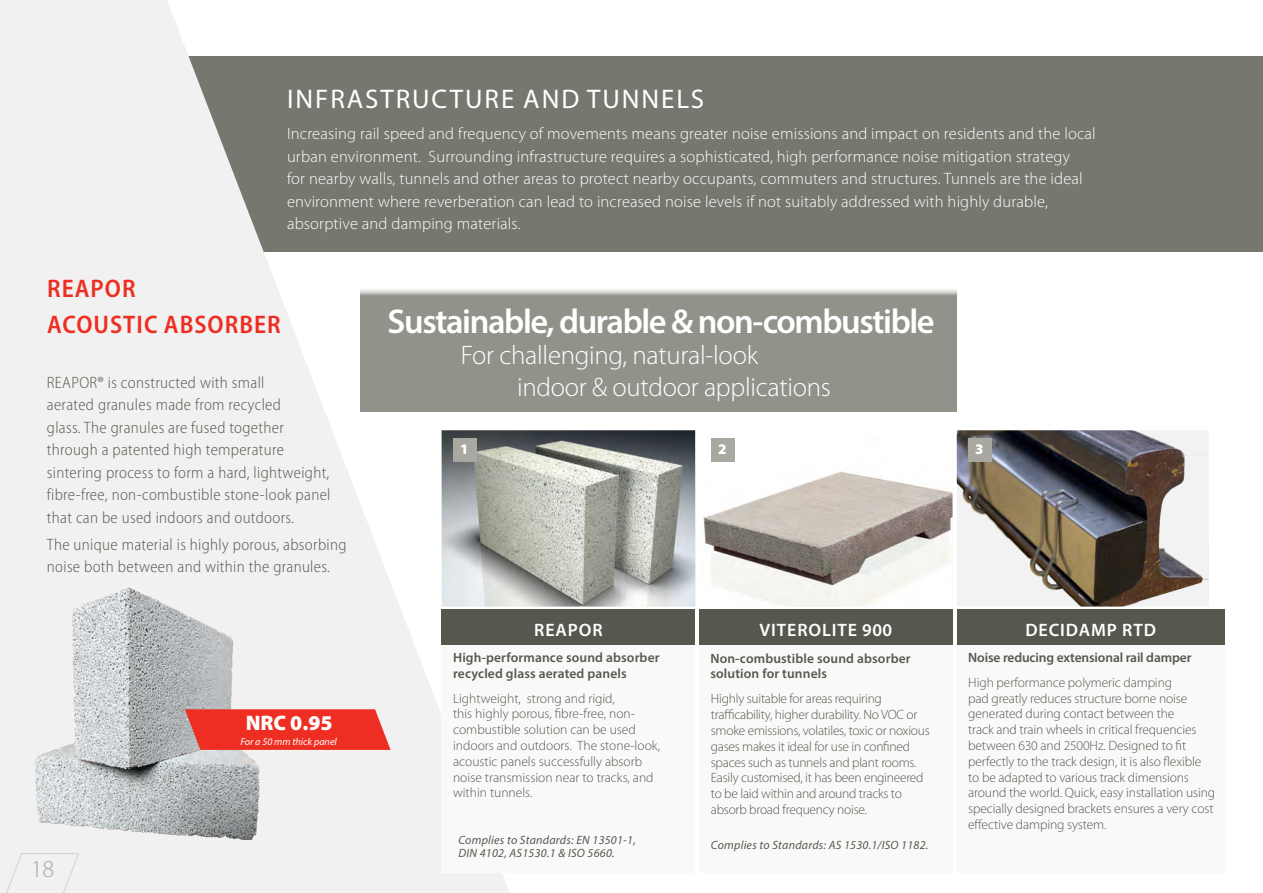
<style>
.page{position:relative;width:1263px;height:893px;background:#fff}
.page>*{position:absolute;margin:0;border:0;box-sizing:border-box;transform-origin:0 0}
.t1{font:600 34.5px "Myriad Pro";letter-spacing:-.04em;color:#fff}
.t2{font:27px "Myriad Pro";letter-spacing:.07em;color:#fff}
.t3{font:300 26.85px "Myriad Pro";letter-spacing:-.01em;color:#fff}
.t4{font:600 semi-condensed 25.5px/36px "Myriad Pro";letter-spacing:.04em;color:#ee2e22}
.t5{font:300 24.3px "Myriad Pro";color:#a8a8a1}
.t6{font:900 21.15px "Myriad Pro";color:#fff}
.t7{font:600 18px "Myriad Pro";letter-spacing:.05em;color:#fff}
.t8{font:300 16.5px/22.5px "Myriad Pro";letter-spacing:.01em;color:#fff}
.t9{font:300 semi-condensed 16.5px/22.5px "Myriad Pro";letter-spacing:.02em;color:#58574e}
.t10{font:900 14.7px "Myriad Pro";color:#fff}
.t11{font:300 13.5px/15.8px "Myriad Pro";letter-spacing:-.01em;color:#58574e}
.t12{font:600 13.5px/15.8px "Myriad Pro";letter-spacing:.01em;color:#58574e}
.t13{font:600 13.5px "Myriad Pro";letter-spacing:-.01em;color:#58574e}
.t14{font:italic 12px/13.5px "Myriad Pro";letter-spacing:.02em;color:#58574e}
.t15{font:italic 10.2px "Myriad Pro";color:#fff}
</style>
<div class="page">
<div style="left:185px;top:56px;width:1078px;height:196px;background:#77776f"></div>
<svg style="left:0;top:0;width:510px;height:893px;fill:#f0f1f0"></svg>
<div style="left:1px;top:853px;width:78px;height:40px;background:#f0f1f0"></div>
<img style="left:35px;top:580px;width:224px;height:259px">
<svg style="left:185px;top:709px;width:206px;height:41px;background:#eb3c31"></svg>
<img style="left:957px;top:430px;width:252px;height:177px">
<img style="left:703px;top:438px;width:250px;height:169px">
<div style="left:957px;top:610px;width:268px;height:38px;background:#58574e"></div>
<div style="left:699px;top:610px;width:254px;height:38px;background:#58574e"></div>
<div style="left:957px;top:645px;width:268px;height:228px;background:#f9f9f9"></div>
<div style="left:699px;top:645px;width:254px;height:228px;background:#f9f9f9"></div>
<div style="left:968px;top:438px;width:24px;height:23px;background:#a8a8a1"></div>
<div style="left:711px;top:438px;width:23px;height:23px;background:#a8a8a1"></div>
<div style="left:360px;top:287px;width:597px;height:125px;background:#92928b"></div>
<img style="left:442px;top:430px;width:253px;height:177px">
<div style="left:442px;top:610px;width:253px;height:38px;background:#58574e"></div>
<div style="left:442px;top:645px;width:253px;height:228px;background:#f9f9f9"></div>
<div style="left:453px;top:438px;width:23px;height:23px;background:#a8a8a1"></div>
<p class="t2" style="left:287px;top:82px;width:418px">INFRASTRUCTURE AND TUNNELS</p>
<p class="t8" style="left:287px;top:122px;width:810px">Increasing rail speed and frequency of movements means greater noise emissions and impact on residents and the local urban environment. Surrounding infrastructure requires a sophisticated, high performance noise mitigation strategy<br>for nearby walls, tunnels and other areas to protect nearby occupants, commuters and structures. Tunnels are the ideal environment where reverberation can lead to increased noise levels if not suitably addressed with highly durable, absorptive and damping materials.</p>
<p class="t4" style="left:47px;top:270px;width:235px">REAPOR<br>ACOUSTIC ABSORBER</p>
<p class="t9" style="left:47px;top:371px;width:285px">REAPOR® is constructed with small<br>aerated granules made from recycled<br>glass. The granules are fused together through a patented high temperature sintering process to form a hard, lightweight, fibre-free, non-combustible stone-look panel that can be used indoors and outdoors.</p>
<p class="t9" style="left:47px;top:533px;width:301px">The unique material is highly porous, absorbing noise both between and within the granules.</p>
<h3 class="t5" style="left:31px;top:854px;width:25px">18</h3>
<p class="t6" style="left:246px;top:709px;width:88px">NRC 0.95</p>
<p class="t15" style="left:240px;top:735px;width:98px">For a 50 mm thick panel</p>
<p class="t1" style="left:388px;top:299px;width:549px">Sustainable, durable &amp; non-combustible</p>
<p class="t3" style="left:461px;top:339px;width:299px">For challenging, natural-look</p>
<p class="t3" style="left:517px;top:371px;width:315px">indoor &amp; outdoor applications</p>
<p class="t10" style="left:460px;top:439px;width:10px">1</p>
<p class="t10" style="left:718px;top:439px;width:10px">2</p>
<p class="t10" style="left:975px;top:439px;width:10px">3</p>
<p class="t7" style="left:534px;top:618px;width:70px">REAPOR</p>
<p class="t7" style="left:759px;top:618px;width:134px">VITEROLITE 900</p>
<p class="t7" style="left:1025px;top:618px;width:132px">DECIDAMP RTD</p>
<p class="t12" style="left:453px;top:650px;width:208px">High-performance sound absorber recycled glass aerated panels</p>
<p class="t11" style="left:453px;top:690px;width:209px">Lightweight, strong and rigid,<br>this highly porous, fibre-free, non&shy;combustible solution can be used indoors and outdoors. The stone-look, acoustic panels successfully absorb noise transmission near to tracks, and within tunnels.</p>
<p class="t12" style="left:710px;top:650px;width:202px">Non-combustible sound absorber solution for tunnels</p>
<p class="t11" style="left:711px;top:691px;width:220px">Highly suitable for areas requiring trafficability, higher durability. No VOC or smoke emissions, volatiles, toxic or noxious gases makes it ideal for use in confined spaces such as tunnels and plant rooms.<br>Easily customised, it has been engineered to be laid within and around tracks to absorb broad frequency noise.</p>
<p class="t13" style="left:968px;top:649px;width:225px">Noise reducing extensional rail damper</p>
<p class="t11" style="left:968px;top:674px;width:248px">High performance polymeric damping<br>pad greatly reduces structure borne noise generated during contact between the<br>track and train wheels in critical frequencies between 630 and 2500Hz. Designed to fit perfectly to the track design, it is also flexible to be adapted to various track dimensions around the world. Quick, easy installation using specially designed brackets ensures a very cost effective damping system.</p>
<p class="t14" style="left:458px;top:832px;width:179px">Complies to Standards: EN 13501-1,<br>DIN 4102, AS1530.1 &amp; ISO 5660.</p>
<p class="t14" style="left:711px;top:838px;width:219px">Complies to Standards: AS 1530.1/ISO 1182.</p>
</div>
